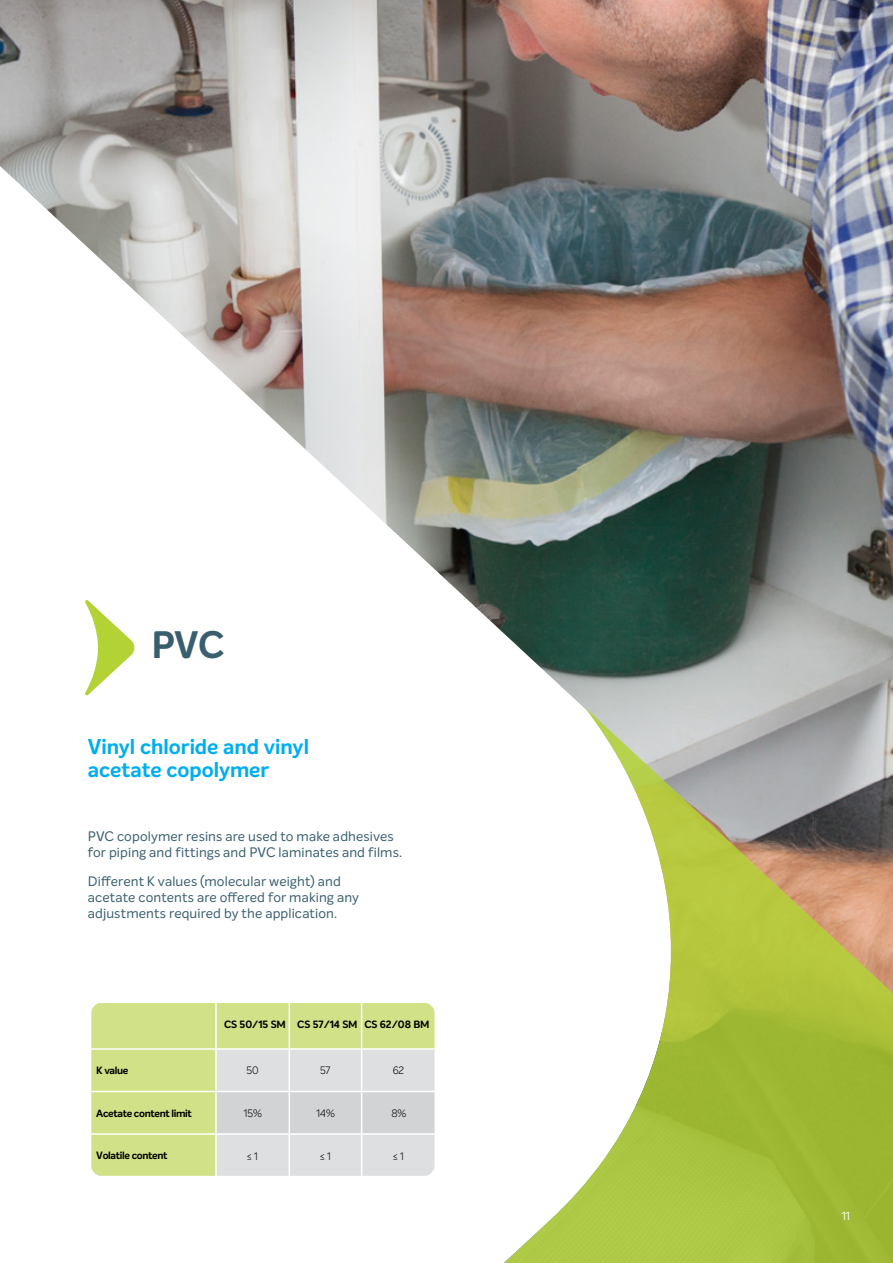
<style>
.page{position:relative;width:893px;height:1263px;background:#fff}
.page>*{position:absolute;margin:0;border:0;box-sizing:border-box;transform-origin:0 0}
.t1{font:700 37.5px "Intelo";color:#395f6f}
.t2{font:700 21px/22.5px "Intelo";color:#00aeef}
.t3{font:13.5px/16.2px "Intelo";letter-spacing:.01em;color:#395f6f}
.t4{font:12px "Odebrecht Sans";color:#fff}
.t5{font:300 10.5px "Intelo";letter-spacing:-.015em;color:#000}
.t6{font:700 10.35px "Intelo";letter-spacing:-.03em;color:#000}
.t7{font:700 10.35px "Intelo";letter-spacing:-.01em;color:#000}
</style>
<div class="page">
<img style="left:0;top:0;width:893px;height:706px">
<svg style="left:503px;top:706px;width:390px;height:557px"></svg>
<div style="left:91px;top:1003px;width:344px;height:173px;background:#d0e188"></div>
<svg style="left:217px;top:1050px;width:218px;height:126px;background:#d9dbdc"></svg>
<hr style="left:289px;top:1050px;width:1px;height:41px;background:#fff">
<hr style="left:361px;top:1050px;width:1px;height:41px;background:#fff">
<hr style="left:215px;top:1091px;width:74px;height:1px;background:#fff">
<hr style="left:289px;top:1091px;width:73px;height:1px;background:#fff">
<hr style="left:289px;top:1092px;width:1px;height:41px;background:#fff">
<hr style="left:362px;top:1091px;width:74px;height:1px;background:#fff">
<hr style="left:361px;top:1092px;width:1px;height:41px;background:#fff">
<hr style="left:215px;top:1133px;width:74px;height:2px;background:#fff">
<hr style="left:289px;top:1133px;width:73px;height:2px;background:#fff">
<hr style="left:289px;top:1135px;width:1px;height:41px;background:#fff">
<hr style="left:362px;top:1133px;width:74px;height:2px;background:#fff">
<hr style="left:361px;top:1135px;width:1px;height:41px;background:#fff">
<hr style="left:215px;top:1050px;width:2px;height:41px;background:#fff">
<hr style="left:215px;top:1092px;width:2px;height:41px;background:#fff">
<hr style="left:215px;top:1135px;width:2px;height:41px;background:#fff">
<hr style="left:90px;top:1048px;width:126px;height:2px;background:#fff">
<hr style="left:90px;top:1091px;width:125px;height:1px;background:#fff">
<hr style="left:90px;top:1133px;width:125px;height:2px;background:#fff">
<hr style="left:215px;top:1003px;width:2px;height:45px;background:#fff">
<hr style="left:289px;top:1003px;width:1px;height:45px;background:#fff">
<hr style="left:361px;top:1003px;width:1px;height:45px;background:#fff">
<hr style="left:216px;top:1048px;width:73px;height:2px;background:#fff">
<hr style="left:289px;top:1048px;width:73px;height:2px;background:#fff">
<hr style="left:362px;top:1048px;width:73px;height:2px;background:#fff">
<svg style="left:84px;top:599px;width:51px;height:97px"></svg>
<h1 class="t1" style="left:151px;top:621px;width:75px">PVC</h1>
<h2 class="t2" style="left:88px;top:736px;width:223px">Vinyl chloride and vinyl acetate copolymer</h2>
<p class="t3" style="left:88px;top:828px;width:316px">PVC copolymer resins are used to make adhesives for piping and fittings and PVC laminates and films.</p>
<p class="t3" style="left:88px;top:873px;width:273px">Different K values (molecular weight) and acetate contents are offered for making any adjustments required by the application.</p>
<p class="t7" style="left:224px;top:1018px;width:207px">CS 50/15 SM CS 57/14 SM CS 62/08 BM</p>
<p class="t6" style="left:96px;top:1064px;width:34px">K value</p>
<p class="t5" style="left:247px;top:1064px;width:14px">50</p>
<p class="t5" style="left:320px;top:1064px;width:12px">57</p>
<p class="t5" style="left:393px;top:1064px;width:13px">62</p>
<p class="t6" style="left:96px;top:1106px;width:97px">Acetate content limit</p>
<p class="t5" style="left:244px;top:1106px;width:20px">15%</p>
<p class="t5" style="left:316px;top:1106px;width:20px">14%</p>
<p class="t5" style="left:391px;top:1106px;width:17px">8%</p>
<p class="t6" style="left:96px;top:1149px;width:73px">Volatile content</p>
<p class="t5" style="left:247px;top:1150px;width:12px">≤ 1</p>
<p class="t5" style="left:320px;top:1150px;width:12px">≤ 1</p>
<p class="t5" style="left:393px;top:1150px;width:12px">≤ 1</p>
<p class="t4" style="left:841px;top:1209px;width:10px">11</p>
</div>
